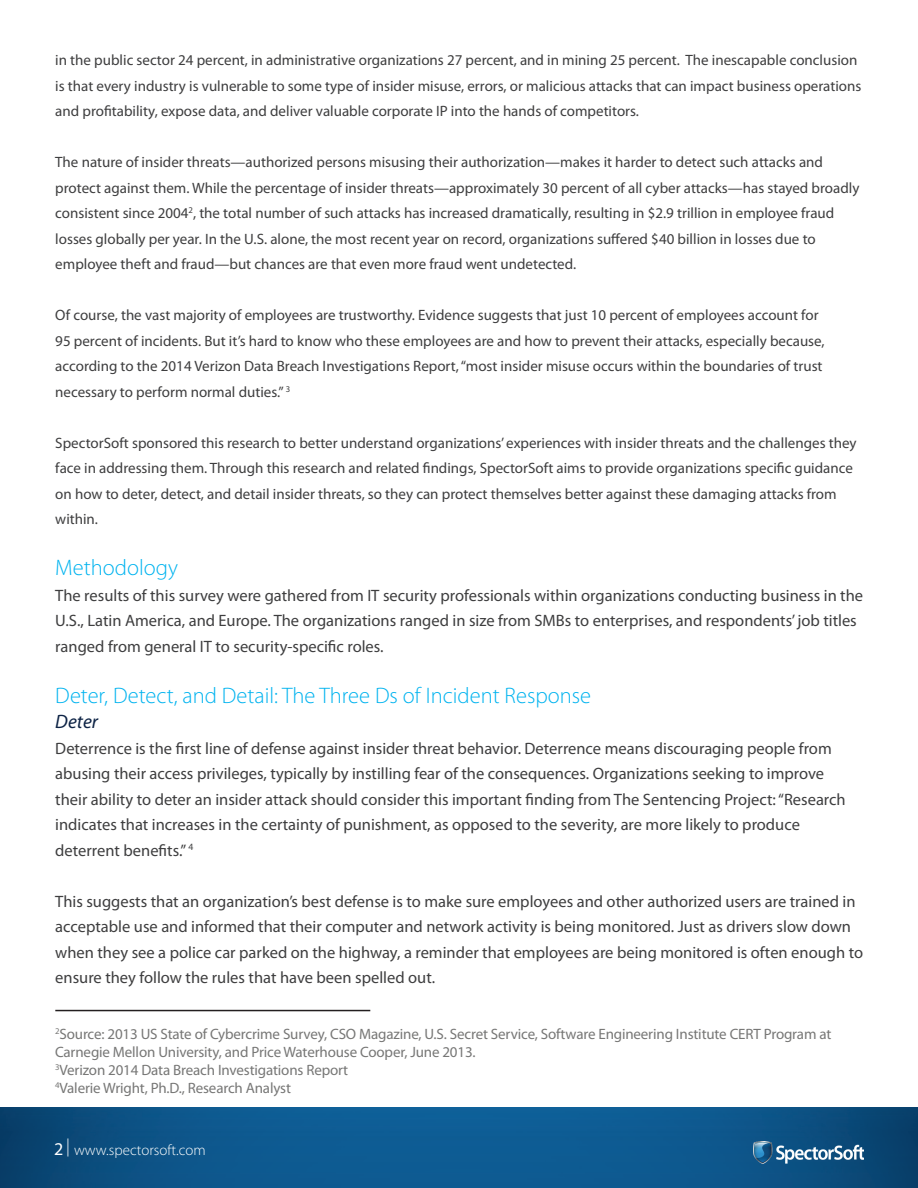
<style>
.page{position:relative;width:918px;height:1188px;background:#fff}
.page>*{position:absolute;margin:0;border:0;box-sizing:border-box;transform-origin:0 0}
.t1{font:300 22.5px "Myriad Pro";color:#00b3ef}
.t2{font:italic 19.5px "Myriad Pro";color:#0e2446}
.t3{font:16.5px/25.5px "Myriad Pro";color:#3e3e3f}
.t4{font:15px/25.5px "Myriad Pro";color:#3e3e3f}
.t5{font:15px/18px "Myriad Pro";letter-spacing:-.01em;color:#777776}
.t6{font:300 15px "Myriad Pro";color:#fff}
.s1{font-weight:400;font-size:18px}
</style>
<div class="page">
<img style="left:0;top:1107px;width:918px;height:81px">
<img style="left:753px;top:1142px;width:110px;height:21px">
<hr style="left:55px;top:1010px;width:315px;height:1px;background:#231f20">
<p class="t4" style="left:55px;top:47px;width:808px">in the public sector 24 percent, in administrative organizations 27 percent, and in mining 25 percent. The inescapable conclusion is that every industry is vulnerable to some type of insider misuse, errors, or malicious attacks that can impact business operations and profitability, expose data, and deliver valuable corporate IP into the hands of competitors.</p>
<p class="t4" style="left:55px;top:149px;width:806px">The nature of insider threats—authorized persons misusing their authorization—makes it harder to detect such attacks and protect against them. While the percentage of insider threats—approximately 30 percent of all cyber attacks—has stayed broadly consistent since 2004<sup>2</sup>, the total number of such attacks has increased dramatically, resulting in $2.9 trillion in employee fraud losses globally per year. In the U.S. alone, the most recent year on record, organizations suffered $40 billion in losses due to employee theft and fraud—but chances are that even more fraud went undetected.</p>
<p class="t4" style="left:55px;top:302px;width:771px">Of course, the vast majority of employees are trustworthy. Evidence suggests that just 10 percent of employees account for 95 percent of incidents. But it’s hard to know who these employees are and how to prevent their attacks, especially because, according to the 2014 Verizon Data Breach Investigations Report, “most insider misuse occurs within the boundaries of trust necessary to perform normal duties.” <sup>3</sup></p>
<p class="t4" style="left:55px;top:430px;width:803px">SpectorSoft sponsored this research to better understand organizations’ experiences with insider threats and the challenges they face in addressing them. Through this research and related findings, SpectorSoft aims to provide organizations specific guidance on how to deter, detect, and detail insider threats, so they can protect themselves better against these damaging attacks from within.</p>
<h1 class="t1" style="left:55px;top:554px;width:124px">Methodology</h1>
<p class="t3" style="left:55px;top:582px;width:809px">The results of this survey were gathered from IT security professionals within organizations conducting business in the<br>U.S., Latin America, and Europe. The organizations ranged in size from SMBs to enterprises, and respondents’ job titles ranged from general IT to security-specific roles.</p>
<h1 class="t1" style="left:55px;top:682px;width:537px">Deter, Detect, and Detail: The Three Ds of Incident Response</h1>
<h2 class="t2" style="left:55px;top:710px;width:44px">Deter</h2>
<p class="t3" style="left:55px;top:735px;width:792px">Deterrence is the first line of defense against insider threat behavior. Deterrence means discouraging people from abusing their access privileges, typically by instilling fear of the consequences. Organizations seeking to improve their ability to deter an insider attack should consider this important finding from The Sentencing Project: “Research indicates that increases in the certainty of punishment, as opposed to the severity, are more likely to produce deterrent benefits.” <sup>4</sup></p>
<p class="t3" style="left:55px;top:888px;width:809px">This suggests that an organization’s best defense is to make sure employees and other authorized users are trained in acceptable use and informed that their computer and network activity is being monitored. Just as drivers slow down when they see a police car parked on the highway, a reminder that employees are being monitored is often enough to ensure they follow the rules that have been spelled out.</p>
<p class="t5" style="left:55px;top:1025px;width:778px"><sup>2</sup>Source: 2013 US State of Cybercrime Survey, CSO Magazine, U.S. Secret Service, Software Engineering Institute CERT Program at Carnegie Mellon University, and Price Waterhouse Cooper, June 2013.<br><sup>3</sup>Verizon 2014 Data Breach Investigations Report<br><sup>4</sup>Valerie Wright, Ph.D., Research Analyst</p>
<p class="t6" style="left:54px;top:1141px;width:153px"><span class="s1">2</span> <sup>|</sup> www.spectorsoft.com</p>
</div>
